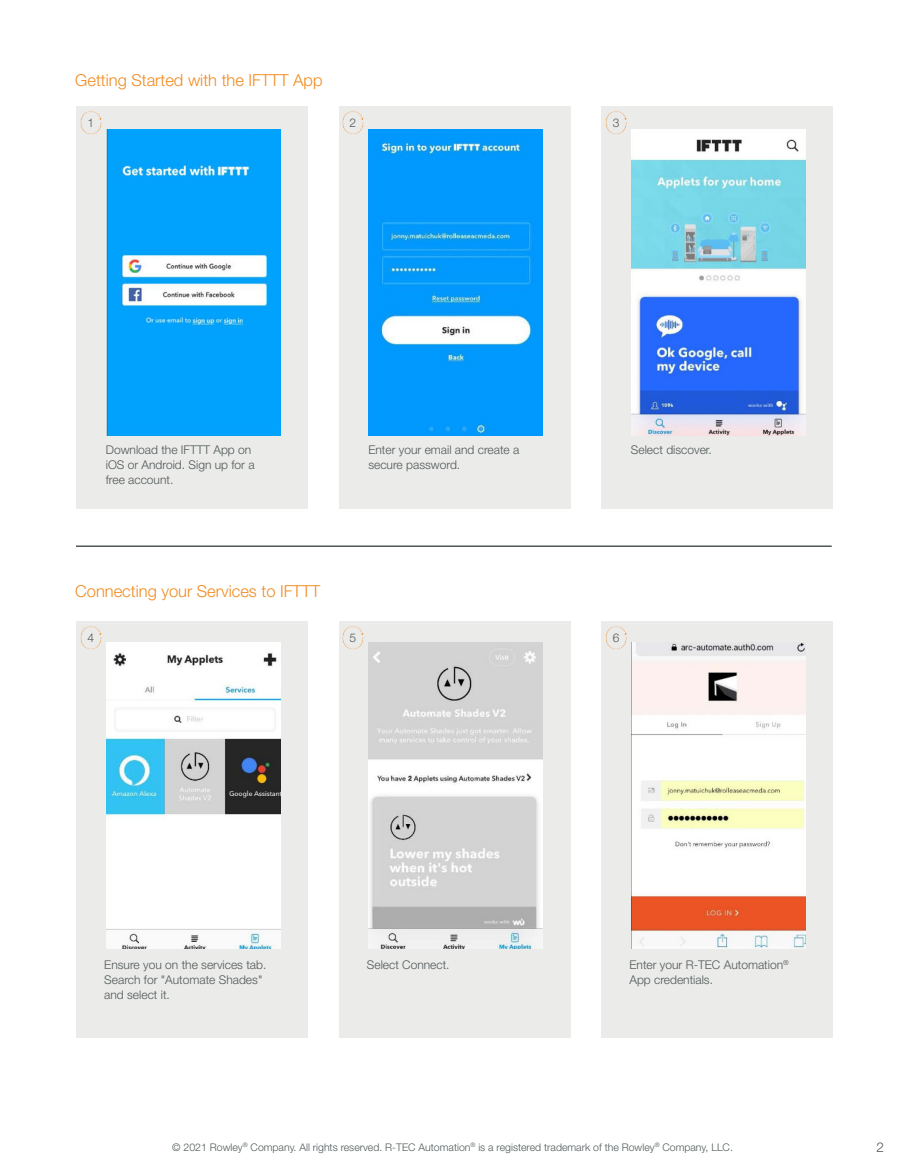
<style>
.page{position:relative;width:905px;height:1175px;background:#fff}
.page>*{position:absolute;margin:0;border:0;box-sizing:border-box;transform-origin:0 0}
.t1{font:300 16.5px "Helvetica Neue LT Pro";color:#f18b21}
.t2{font:300 13.5px "Helvetica Neue LT Pro";color:#4f5858}
.t3{font:300 12px/15px "Helvetica Neue LT Pro";color:#4f5757}
.t4{font:300 10.5px "Helvetica Neue LT Pro";color:#4f5858}
</style>
<div class="page">
<div style="left:76px;top:107px;width:232px;height:402px;background:#ebebea"></div>
<div style="left:76px;top:622px;width:232px;height:416px;background:#ebebea"></div>
<div style="left:601px;top:107px;width:232px;height:402px;background:#ebebea"></div>
<div style="left:601px;top:622px;width:232px;height:416px;background:#ebebea"></div>
<div style="left:339px;top:107px;width:231px;height:402px;background:#ebebea"></div>
<div style="left:339px;top:622px;width:231px;height:416px;background:#ebebea"></div>
<svg style="left:80px;top:110px;width:22px;height:25px"></svg>
<svg style="left:80px;top:626px;width:22px;height:24px"></svg>
<svg style="left:342px;top:110px;width:22px;height:25px"></svg>
<svg style="left:342px;top:626px;width:22px;height:24px"></svg>
<svg style="left:605px;top:110px;width:22px;height:25px"></svg>
<svg style="left:605px;top:626px;width:22px;height:24px"></svg>
<img style="left:106px;top:129px;width:174px;height:306px">
<img style="left:368px;top:129px;width:174px;height:306px">
<img style="left:632px;top:135px;width:173px;height:300px">
<img style="left:106px;top:642px;width:174px;height:306px">
<img style="left:368px;top:642px;width:174px;height:306px">
<img style="left:632px;top:642px;width:173px;height:306px">
<div style="left:632px;top:129px;width:173px;height:6px;background:#fff"></div>
<hr style="left:76px;top:545px;width:755px;height:2px;background:#4f5757">
<h1 class="t1" style="left:75px;top:70px;width:249px">Getting Started with the IFTTT App</h1>
<p class="t3" style="left:87px;top:115px;width:8px">1</p>
<p class="t3" style="left:349px;top:115px;width:8px">2</p>
<p class="t3" style="left:612px;top:115px;width:8px">3</p>
<p class="t3" style="left:106px;top:442px;width:150px">Download the IFTTT App on iOS or Android. Sign up for a free account.</p>
<p class="t3" style="left:368px;top:442px;width:152px">Enter your email and create a secure password.</p>
<h1 class="t1" style="left:75px;top:581px;width:246px">Connecting your Services to IFTTT</h1>
<p class="t3" style="left:87px;top:630px;width:8px">4</p>
<p class="t3" style="left:349px;top:630px;width:8px">5</p>
<p class="t3" style="left:631px;top:442px;width:82px">Select discover.</p>
<p class="t3" style="left:612px;top:630px;width:8px">6</p>
<p class="t3" style="left:104px;top:957px;width:164px">Ensure you on the services tab.<br>Search for "Automate Shades" and select it.</p>
<p class="t3" style="left:367px;top:957px;width:84px">Select Connect.</p>
<p class="t3" style="left:629px;top:957px;width:161px">Enter your R-TEC Automation<sup>®<br></sup>App credentials.</p>
<p class="t4" style="left:172px;top:1140px;width:562px">© 2021 Rowley<sup>®</sup> Company. All rights reserved. R-TEC Automation<sup>®</sup> is a registered trademark of the Rowley<sup>®</sup> Company, LLC.</p>
<p class="t2" style="left:876px;top:1138px;width:9px">2</p>
</div>
